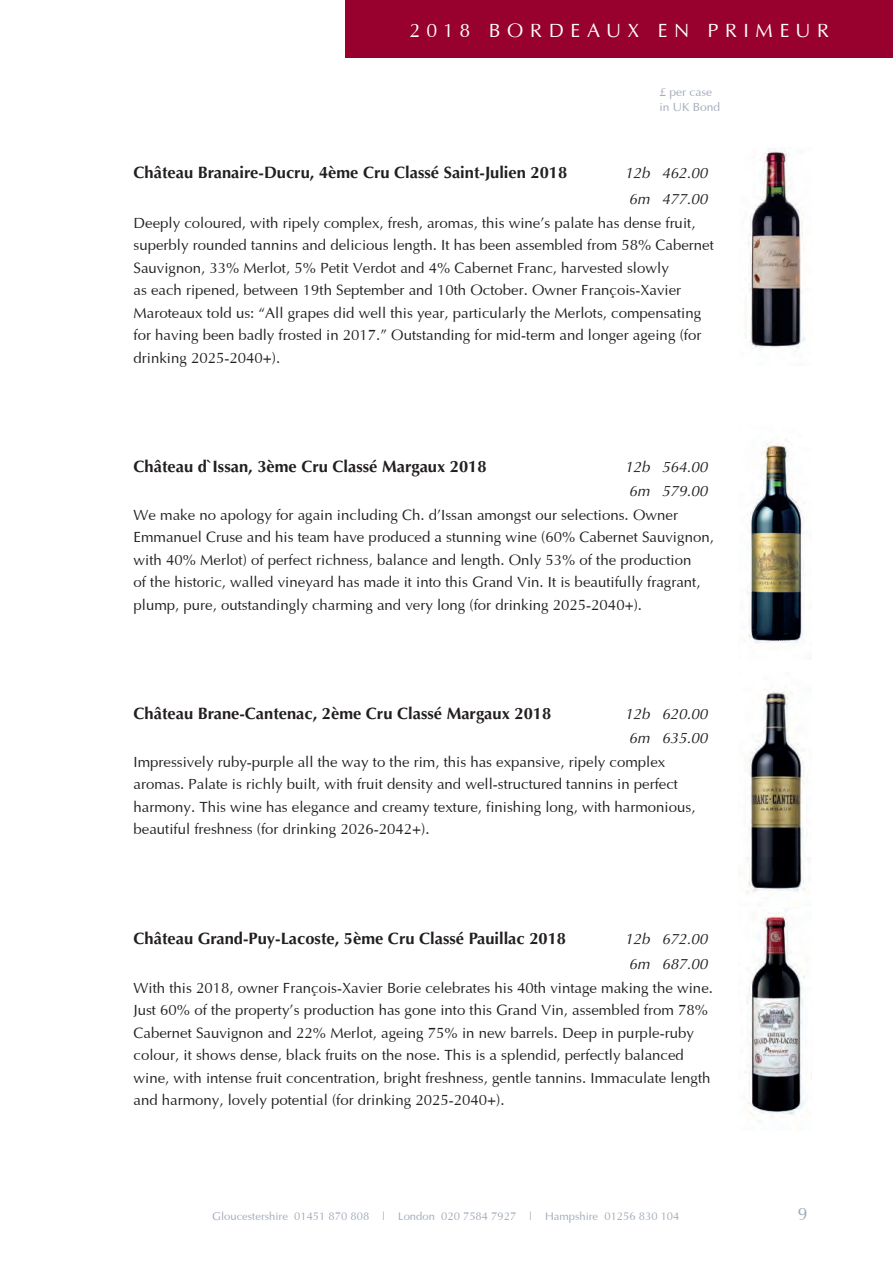
<style>
.page{position:relative;width:893px;height:1263px;background:#fff}
.page>*{position:absolute;margin:0;border:0;box-sizing:border-box;transform-origin:0 0}
.t1{font:19.5px "Optima";letter-spacing:.33em;color:#fff}
.t2{font:18px "Optima";color:#a1aab9}
.t3{font:700 16.5px "Optima";color:#231f20}
.t4{font:15px/22.5px "Optima";color:#231f20}
.t5{font:italic 15px/25.2px "Optima";color:#231f20}
.t6{font:12px/14.4px "Optima";color:#a1aab9}
.t7{font:11.25px "Optima";color:#a1aab9}
</style>
<div class="page">
<div style="left:346px;top:0;width:547px;height:58px;background:#98012d"></div>
<img style="left:745px;top:148px;width:60px;height:204px">
<img style="left:747px;top:910px;width:65px;height:208px">
<img style="left:747px;top:439px;width:65px;height:220px">
<img style="left:746px;top:689px;width:64px;height:205px">
<h1 class="t1" style="left:409px;top:16px;width:421px">2018 BORDEAUX EN PRIMEUR</h1>
<p class="t6" style="left:659px;top:84px;width:62px">£ per case in UK Bond</p>
<p class="t3" style="left:134px;top:163px;width:435px">Château Branaire-Ducru, 4ème Cru Classé Saint-Julien 2018</p>
<p class="t5" style="left:625px;top:161px;width:84px">12b 462.00<br>6m 477.00</p>
<p class="t4" style="left:134px;top:210px;width:582px">Deeply coloured, with ripely complex, fresh, aromas, this wine’s palate has dense fruit, superbly rounded tannins and delicious length. It has been assembled from 58% Cabernet Sauvignon, 33% Merlot, 5% Petit Verdot and 4% Cabernet Franc, harvested slowly<br>as each ripened, between 19th September and 10th October. Owner François-Xavier Maroteaux told us: “All grapes did well this year, particularly the Merlots, compensating for having been badly frosted in 2017.” Outstanding for mid-term and longer ageing (for drinking 2025-2040+).</p>
<p class="t3" style="left:134px;top:457px;width:355px">Château d`Issan, 3ème Cru Classé Margaux 2018</p>
<p class="t5" style="left:625px;top:455px;width:84px;line-height:24px">12b 564.00<br>6m 579.00</p>
<p class="t4" style="left:134px;top:502px;width:582px">We make no apology for again including Ch. d’Issan amongst our selections. Owner Emmanuel Cruse and his team have produced a stunning wine (60% Cabernet Sauvignon, with 40% Merlot) of perfect richness, balance and length. Only 53% of the production<br>of the historic, walled vineyard has made it into this Grand Vin. It is beautifully fragrant, plump, pure, outstandingly charming and very long (for drinking 2025-2040+).</p>
<p class="t3" style="left:134px;top:704px;width:419px">Château Brane-Cantenac, 2ème Cru Classé Margaux 2018</p>
<p class="t5" style="left:625px;top:702px;width:84px;line-height:24px">12b 620.00<br>6m 635.00</p>
<p class="t4" style="left:134px;top:749px;width:563px">Impressively ruby-purple all the way to the rim, this has expansive, ripely complex aromas. Palate is richly built, with fruit density and well-structured tannins in perfect harmony. This wine has elegance and creamy texture, finishing long, with harmonious, beautiful freshness (for drinking 2026-2042+).</p>
<p class="t3" style="left:134px;top:928px;width:434px">Château Grand-Puy-Lacoste, 5ème Cru Classé Pauillac 2018</p>
<p class="t5" style="left:625px;top:926px;width:84px">12b 672.00<br>6m 687.00</p>
<p class="t4" style="left:134px;top:975px;width:581px">With this 2018, owner François-Xavier Borie celebrates his 40th vintage making the wine.<br>Just 60% of the property’s production has gone into this Grand Vin, assembled from 78% Cabernet Sauvignon and 22% Merlot, ageing 75% in new barrels. Deep in purple-ruby colour, it shows dense, black fruits on the nose. This is a splendid, perfectly balanced wine, with intense fruit concentration, bright freshness, gentle tannins. Immaculate length and harmony, lovely potential (for drinking 2025-2040+).</p>
<p class="t7" style="left:212px;top:1208px;width:469px">Gloucestershire 01451 870 808 | London 020 7584 7927 | Hampshire 01256 830 104</p>
<p class="t2" style="left:798px;top:1201px;width:12px">9</p>
</div>
